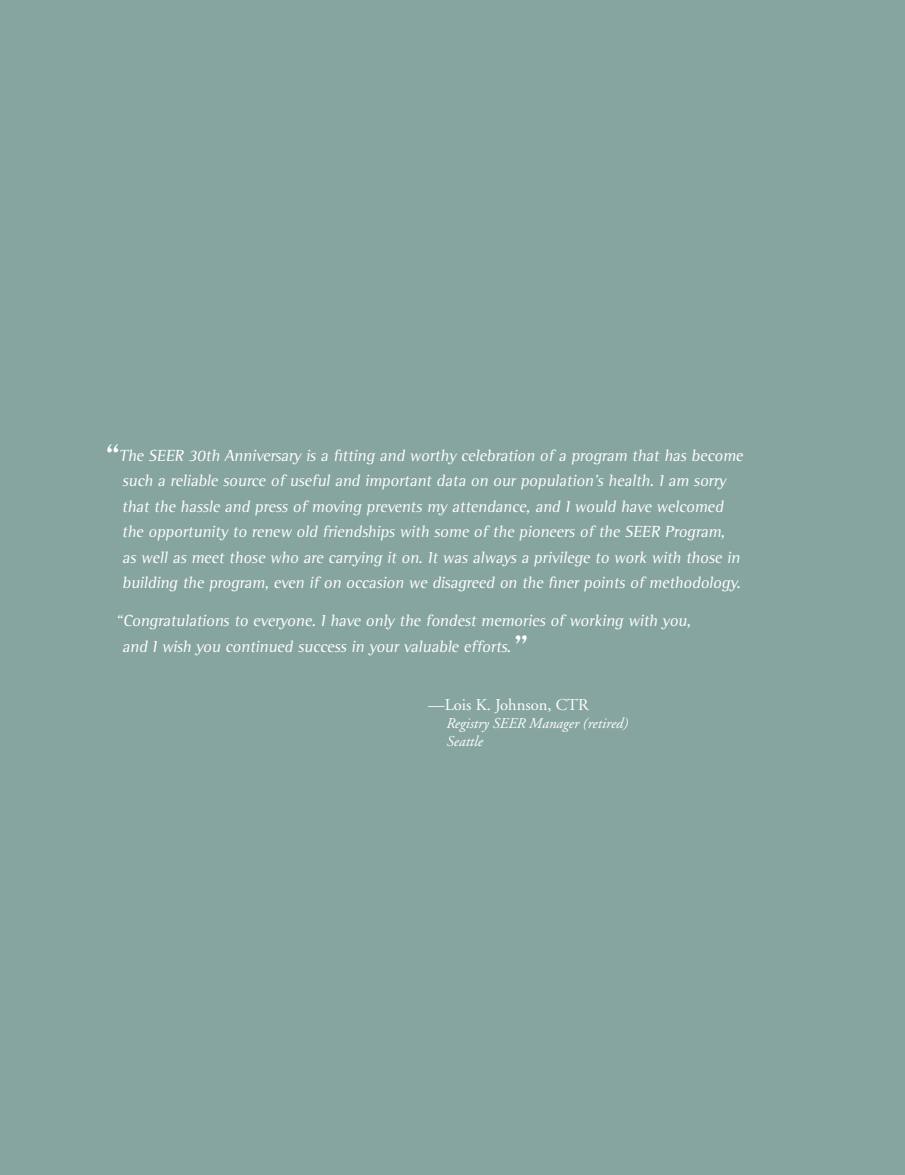
<style>
.page{position:relative;width:905px;height:1175px;background:#fff}
.page>*{position:absolute;margin:0;border:0;box-sizing:border-box;transform-origin:0 0}
.t1{font:37.5px "Rotis Semi Serif";color:#fff}
.t2{font:italic 16.5px/25.5px "Rotis Semi Serif";letter-spacing:-.02em;color:#fff}
.body{font:16.5px "Adobe Garamond";color:#fff}
.body-2{font:italic 15px "Adobe Garamond";color:#fff}
</style>
<div class="page">
<div style="left:0;top:0;width:904px;height:1174px;background:#87a5a0"></div>
<p class="t1" style="left:104px;top:435px;width:21px">“</p>
<p class="t2" style="left:119px;top:442px;width:628px">The SEER 30th Anniversary is a fitting and worthy celebration of a program that has become such a reliable source of useful and important data on our population’s health. I am sorry that the hassle and press of moving prevents my attendance, and I would have welcomed the opportunity to renew old friendships with some of the pioneers of the SEER Program,<br>as well as meet those who are carrying it on. It was always a privilege to work with those in building the program, even if on occasion we disagreed on the finer points of methodology.</p>
<p class="t2" style="left:122px;top:608px;width:573px;text-indent:-6px">“Congratulations to everyone. I have only the fondest memories of working with you, and I wish you continued success in your valuable efforts.</p>
<p class="t1" style="left:511px;top:626px;width:21px">”</p>
<p class="body" style="left:428px;top:696px;width:162px">—Lois K. Johnson, CTR</p>
<p class="body-2" style="left:446px;top:715px;width:183px">Registry SEER Manager (retired)</p>
<p class="body-2" style="left:446px;top:733px;width:38px">Seattle</p>
</div>
